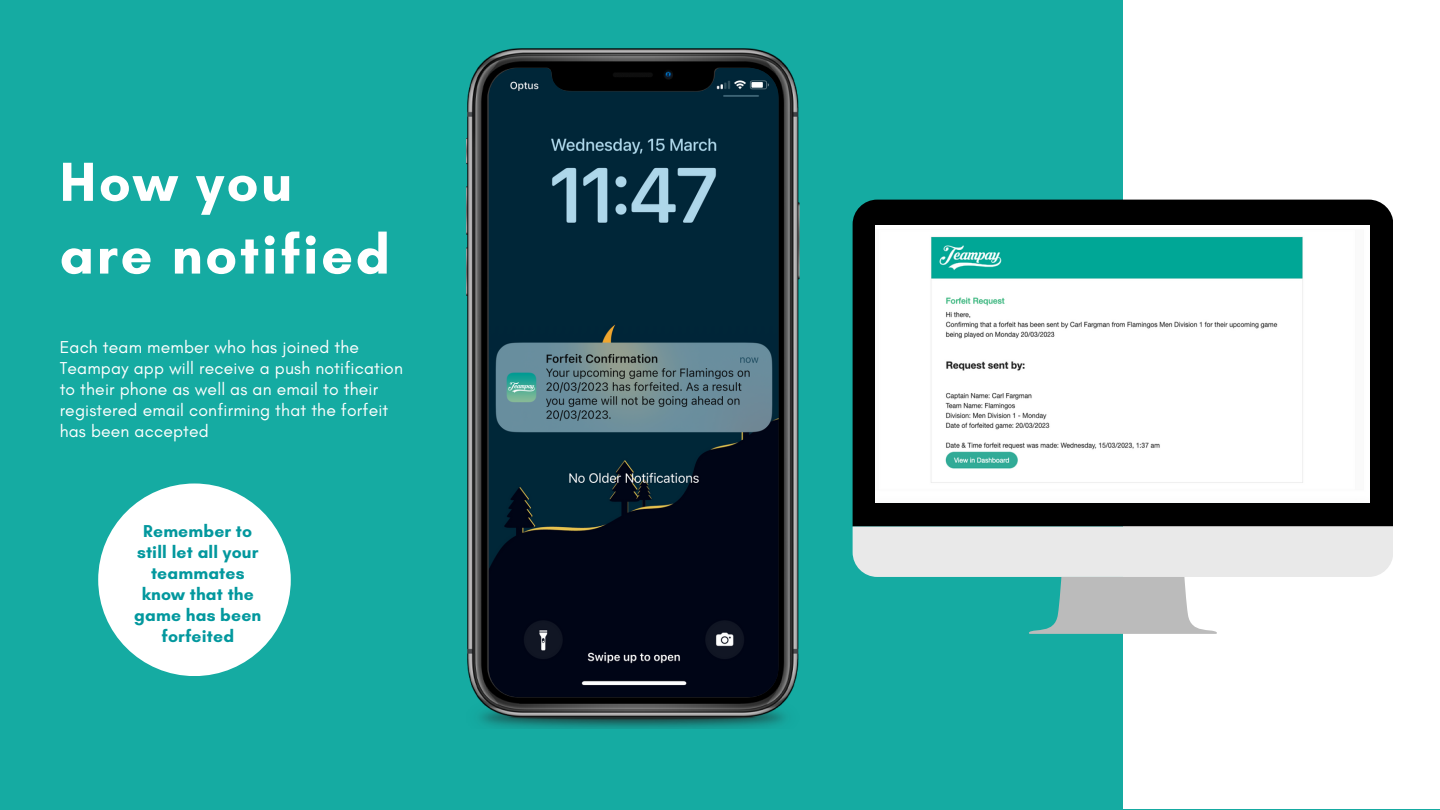
<style>
.page{position:relative;width:1440px;height:810px;background:#15aba2}
.page>*{position:absolute;margin:0;border:0;box-sizing:border-box;transform-origin:0 0}
.t1{font:700 56px/72.8px "Glacial Indifference";letter-spacing:.045em;color:#fff}
.t2{font:17.5px/21px "Glacial Indifference";letter-spacing:.01em;color:#fff}
.t3{font:700 17.5px/21px "Glacial Indifference";letter-spacing:.01em;color:#03989e;text-align:center}
</style>
<div class="page">
<img style="left:466px;top:49px;width:334px;height:680px">
<img style="left:489px;top:68px;width:290px;height:629px">
<div style="left:1123px;top:0;width:317px;height:809px;background:#fff"></div>
<div style="left:853px;top:200px;width:540px;height:326px;background:#000"></div>
<svg style="left:853px;top:527px;width:540px;height:107px"></svg>
<img style="left:875px;top:225px;width:495px;height:278px">
<div style="left:98px;top:483px;width:193px;height:193px;background:#fff;border-radius:50%"></div>
<h1 class="t1" style="left:60px;top:145px;width:332px">How you are notified</h1>
<p class="t2" style="left:60px;top:336px;width:345px">Each team member who has joined the Teampay app will receive a push notification to their phone as well as an email to their registered email confirming that the forfeit has been accepted</p>
<p class="t3" style="left:134px;top:520px;width:129px">Remember to still let all your teammates know that the game has been forfeited</p>
</div>
